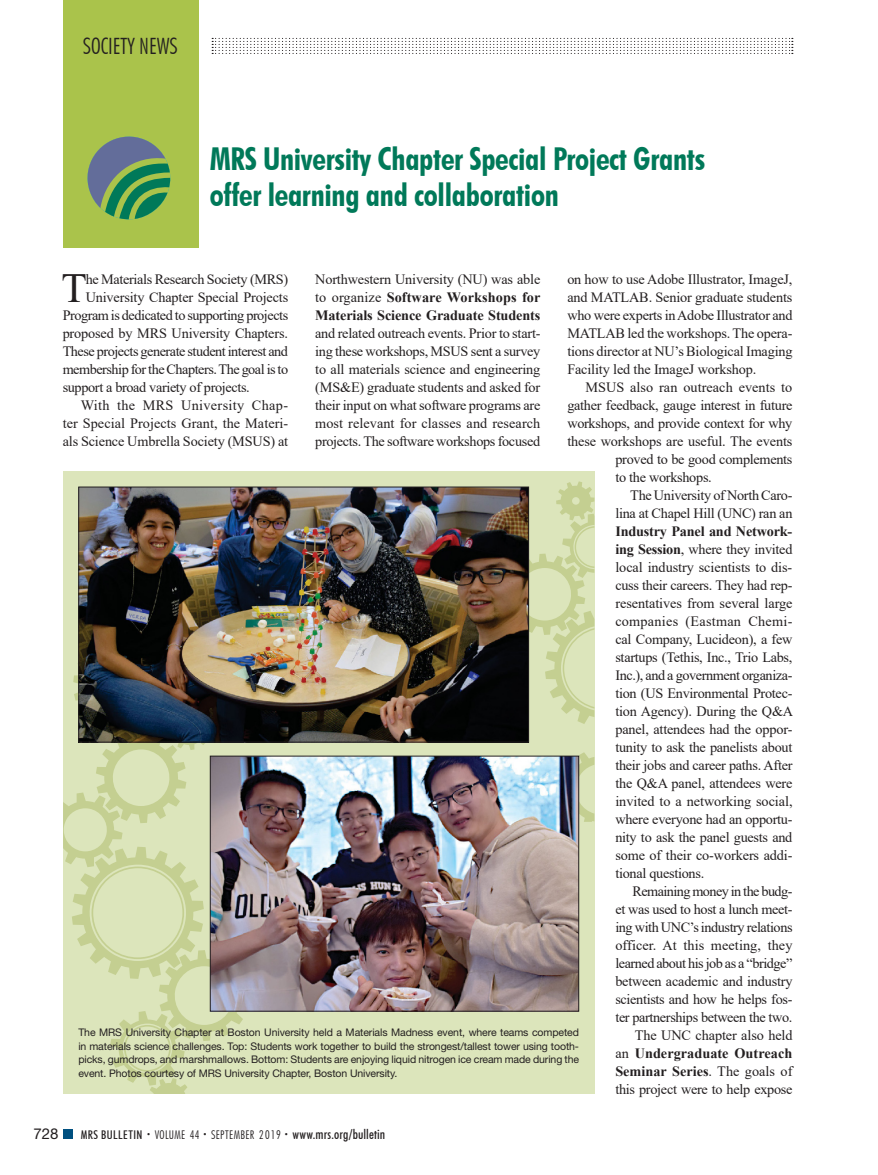
<style>
.page{position:relative;width:878px;height:1175px;background:#fff}
.page>*{position:absolute;margin:0;border:0;box-sizing:border-box;transform-origin:0 0}
.t1{font:41.4px "Times New Roman";color:#231f20}
.t2{font:700 condensed 31.5px/36px "Futura BT";letter-spacing:-.01em;color:#007959}
.t3{font:300 condensed 22.5px "Futura BT";color:#231f20}
.t4{font:15px "Helvetica Neue LT Std";color:#231f20}
.t5{font:14.25px/18px "Times New Roman";letter-spacing:-.02em;color:#231f20;text-align:justify}
.t6{font:700 14.25px/18px "Times New Roman";letter-spacing:-.01em;color:#231f20;text-align:justify}
.t7{font:14.25px "Times New Roman";letter-spacing:.005em;color:#231f20}
.t8{font:14.25px "Times New Roman";letter-spacing:.025em;color:#231f20}
.t9{font:300 condensed 12px "Futura BT";letter-spacing:.03em;color:#231f20}
.t10{font:10.5px/13.5px "Helvetica Neue LT Std";letter-spacing:-.01em;color:#231f20;text-align:justify}
.s1{font-weight:700}
.s2{font-weight:400}
.s3{font-weight:500}
.s4{font-size:7.5px}
.s5{font-weight:500;font-size:13.5px}
</style>
<div class="page">
<div style="left:63px;top:0;width:135px;height:248px;background:#aac34b"></div>
<svg style="left:212px;top:38px;width:580px;height:16px"></svg>
<svg style="left:88px;top:137px;width:82px;height:82px"></svg>
<div style="left:63px;top:1130px;width:9px;height:8px;background:#005080"></div>
<div style="left:63px;top:471px;width:531px;height:623px;background:#dce5bb"></div>
<svg style="left:529px;top:481px;width:65px;height:243px"></svg>
<svg style="left:579px;top:752px;width:15px;height:69px"></svg>
<svg style="left:63px;top:663px;width:186px;height:431px"></svg>
<img style="left:80px;top:488px;width:447px;height:252px">
<div style="left:78px;top:486px;width:451px;height:256px;border:1px solid #231f20"></div>
<img style="left:212px;top:757px;width:365px;height:252px">
<div style="left:210px;top:755px;width:369px;height:256px;border:1px solid #231f20"></div>
<h3 class="t3" style="left:83px;top:32px;width:96px">SOCIETY NEWS</h3>
<h2 class="t2" style="left:210px;top:140px;width:497px">MRS University Chapter Special Project Grants offer learning and collaboration</h2>
<p class="t5" style="left:567px;top:270px;width:227px">on how to use Adobe Illustrator, ImageJ, and MATLAB. Senior graduate students who were experts in Adobe Illustrator and MATLAB led the workshops. The opera&shy;tions director at NU’s Biological Imaging Facility led the ImageJ workshop.</p>
<p class="t7" style="left:585px;top:379px;width:208px">MSUS also ran outreach events to</p>
<p class="t5" style="left:567px;top:396px;width:227px">gather feedback, gauge interest in future</p>
<p class="t5" style="left:567px;top:414px;width:226px">workshops, and provide context for why</p>
<p class="t5" style="left:567px;top:432px;width:227px">these workshops are useful. The events</p>
<p class="t5" style="left:615px;top:450px;width:179px">proved to be good complements</p>
<p class="t5" style="left:615px;top:468px;width:98px">to the workshops.</p>
<p class="t5" style="left:630px;top:486px;width:164px">The University of North Caro-</p>
<p class="t5" style="left:615px;top:504px;width:178px">lina at Chapel Hill (UNC) ran an</p>
<p class="t5" style="left:615px;top:522px;width:179px"><span class="s1">Industry Panel and Network&shy;ing Session</span>, where they invited local industry scientists to dis&shy;cuss their careers. They had rep&shy;resentatives from several large companies (Eastman Chemi&shy;cal Company, Lucideon), a few startups (Tethis, Inc., Trio Labs, Inc.), and a government organiza&shy;tion (US Environmental Protec&shy;tion Agency). During the Q&amp;A panel, attendees had the oppor&shy;tunity to ask the panelists about their jobs and career paths. After the Q&amp;A panel, attendees were invited to a networking social, where everyone had an opportu&shy;nity to ask the panel guests and some of their co-workers addi&shy;tional questions.</p>
<p class="t5" style="left:615px;top:882px;width:179px;text-align:right">Remaining money in the budg-<br>et was used to host a lunch meet&shy;ing with UNC’s industry relations officer. At this meeting, they learned about his job as a “bridge” between academic and industry scientists and how he helps fos&shy;ter partnerships between the two.<br>The UNC chapter also held<br>an <span class="s1">Undergraduate Outreach<br>Seminar Series</span>. The goals of this project were to help expose</p>
<p class="t6" style="left:315px;top:270px;width:227px"><span class="s2">Northwestern University (NU) was able to organize</span> Software Workshops for Materials Science Graduate Students</p>
<p class="t5" style="left:315px;top:324px;width:227px">and related outreach events. Prior to start&shy;ing these workshops, MSUS sent a survey to all materials science and engineering (MS&amp;E) graduate students and asked for their input on what software programs are most relevant for classes and research projects. The software workshops focused</p>
<h1 class="t1" style="left:61px;top:265px;width:27px">T</h1>
<p class="t5" style="left:86px;top:270px;width:204px">he Materials Research Society (MRS)</p>
<p class="t5" style="left:86px;top:288px;width:204px">University Chapter Special Projects</p>
<p class="t5" style="left:63px;top:306px;width:227px">Program is dedicated to supporting projects</p>
<p class="t5" style="left:63px;top:324px;width:227px">proposed by MRS University Chapters.</p>
<p class="t5" style="left:63px;top:342px;width:227px">These projects generate student interest and</p>
<p class="t5" style="left:63px;top:360px;width:227px">membership for the Chapters. The goal is to</p>
<p class="t5" style="left:63px;top:378px;width:189px">support a broad variety of projects.</p>
<p class="t8" style="left:81px;top:397px;width:209px">With the MRS University Chap-</p>
<p class="t7" style="left:63px;top:415px;width:227px">ter Special Projects Grant, the Materi-</p>
<p class="t5" style="left:63px;top:432px;width:227px">als Science Umbrella Society (MSUS) at</p>
<p class="t10" style="left:78px;top:1026px;width:502px">The MRS University Chapter at Boston University held a Materials Madness event, where teams competed in materials science challenges. Top: Students work together to build the strongest/tallest tower using tooth&shy;picks, gumdrops, and marshmallows. Bottom: Students are enjoying liquid nitrogen ice cream made during the event. Photos courtesy of MRS University Chapter, Boston University.</p>
<p class="t4" style="left:34px;top:1128px;width:27px">728</p>
<p class="t9" style="left:81px;top:1127px;width:306px"><span class="s3">MRS BULLETIN</span> <span class="s4">•</span> VOLUME 44 <span class="s4">•</span> SEPTEMBER 2019 <span class="s4">•</span> <span class="s5">www.mrs.org/bulletin</span></p>
</div>
